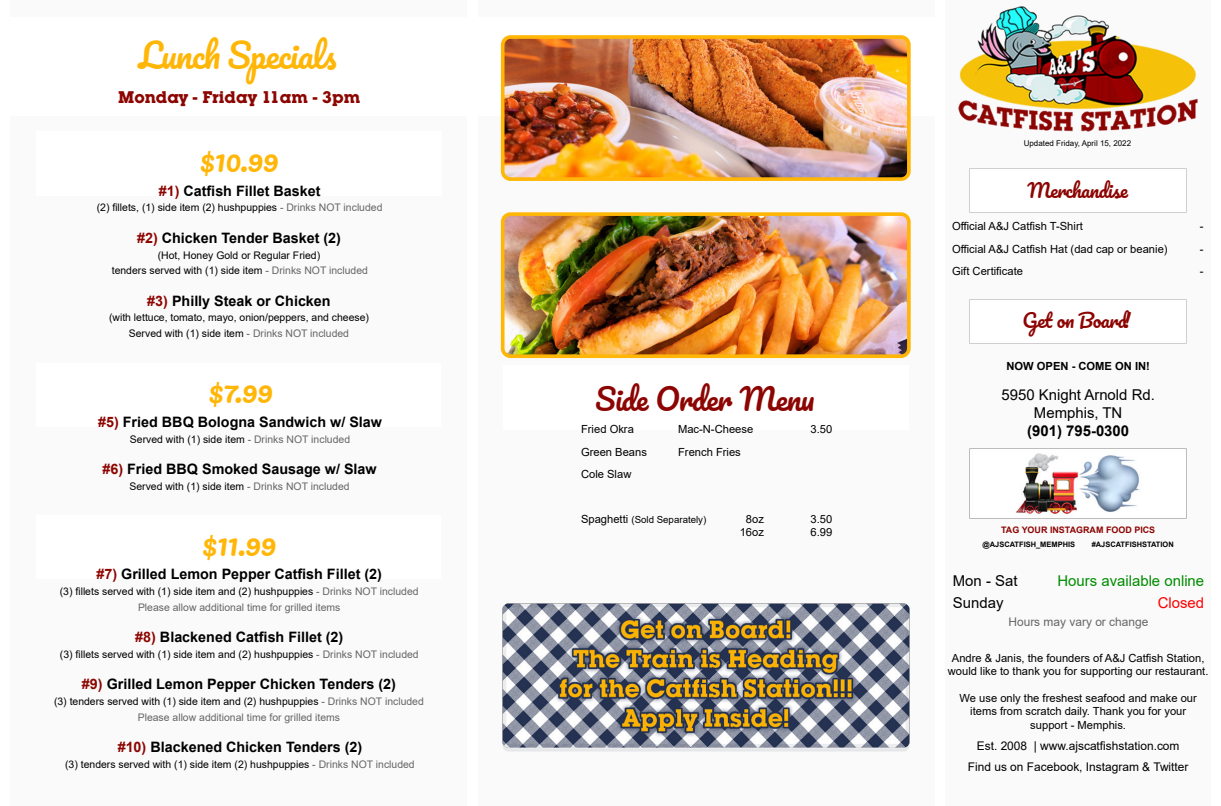
<style>
.page{position:relative;width:1221px;height:806px;background:#fff}
.page>*{position:absolute;margin:0;border:0;box-sizing:border-box;transform-origin:0 0}
.t1{font:34px "Pacifico";letter-spacing:-.025em;color:#ffb606}
.t2{font:29.75px "Pacifico";letter-spacing:-.025em;color:#ffb606}
.t3{font:29.75px "Pacifico";letter-spacing:-.025em;color:#8c0503}
.t4{font:19px "Pacifico";letter-spacing:-.025em;color:#8c0503}
.t5{font:700 16.5px "Lubalin Graph Std";color:#8c0500}
.t6{font:14.9px/17.9px "Arial";color:#000;text-align:center}
.t7{font:14.9px "Arial";color:#008c00}
.t8{font:700 14.9px "Arial";color:#000}
.t9{font:14.9px "Arial";color:#f00}
.t10{font:700 14.35px "Arial";color:#000}
.t11{font:11.95px/21.1px "Arial";color:#000;text-align:center}
.t12{font:11.95px "Arial";color:#666}
.t13{font:11.2px/13.4px "Arial";color:#000;text-align:center}
.t14{font:700 11.2px "Arial";color:#000}
.t15{font:10.45px/15.7px "Arial";color:#000;text-align:center}
.t16{font:10.45px/15.7px "Arial";color:#666;text-align:center}
.t17{font:9.7px "Arial";color:#000}
.t18{font:700 8.95px "Arial";color:#8c0503}
.t19{font:8px "Arial";color:#000}
.t20{font:700 7.45px "Arial";color:#000}
.s1{color:#8c0501}
.s2{color:#666}
.s3{color:#8c0500}
.s4{color:#000}
.s5{font-size:11.2px}
</style>
<div class="page">
<div style="left:944px;top:0;width:266px;height:806px;background:#fafafa"></div>
<div style="left:10px;top:0;width:457px;height:806px;background:#fafafa"></div>
<div style="left:478px;top:0;width:456px;height:806px;background:#fafafa"></div>
<div style="left:0;top:18px;width:944px;height:98px;background:#fff"></div>
<img style="left:958px;top:6px;width:239px;height:125px">
<img style="left:969px;top:448px;width:217px;height:70px">
<div style="left:36px;top:131px;width:405px;height:64px;background:#fff"></div>
<div style="left:36px;top:362px;width:405px;height:64px;background:#fff"></div>
<div style="left:36px;top:515px;width:405px;height:63px;background:#fff"></div>
<img style="left:502px;top:603px;width:408px;height:148px">
<div style="left:503px;top:365px;width:406px;height:64px;background:#fff"></div>
<img style="left:506px;top:217px;width:399px;height:136px">
<img style="left:506px;top:40px;width:399px;height:136px">
<div style="left:501px;top:212px;width:409px;height:146px;border:4px solid #ffb606;border-radius:8px"></div>
<div style="left:501px;top:35px;width:409px;height:146px;border:4px solid #ffb606;border-radius:8px"></div>
<h1 class="t1" style="left:139px;top:37px;width:200px">Lunch Specials</h1>
<h3 class="t5" style="left:118px;top:91px;width:243px">Monday - Friday 11am - 3pm</h3>
<h2 class="t2" style="left:200px;top:144px;width:81px">$10.99</h2>
<h3 class="t10" style="left:159px;top:185px;width:163px"><span class="s1">#1)</span> Catfish Fillet Basket</h3>
<p class="t15" style="left:97px;top:201px;width:287px">(2) fillets, (1) side item (2) hushpuppies <span class="s2">- Drinks NOT included</span></p>
<h3 class="t10" style="left:137px;top:232px;width:205px"><span class="s1">#2)</span> Chicken Tender Basket (2)</h3>
<p class="t15" style="left:112px;top:248px;width:258px">(Hot, Honey Gold or Regular Fried)<br>tenders served with (1) side item <span class="s2">- Drinks NOT included</span></p>
<h3 class="t10" style="left:147px;top:295px;width:185px"><span class="s1">#3)</span> Philly Steak or Chicken</h3>
<p class="t15" style="left:109px;top:310px;width:261px">(with lettuce, tomato, mayo, onion/peppers, and cheese)<br>Served with (1) side item <span class="s2">- Drinks NOT included</span></p>
<h2 class="t2" style="left:208px;top:375px;width:66px">$7.99</h2>
<h3 class="t10" style="left:98px;top:416px;width:285px"><span class="s1">#5)</span> Fried BBQ Bologna Sandwich w/ Slaw</h3>
<p class="t15" style="left:130px;top:432px;width:222px">Served with (1) side item <span class="s2">- Drinks NOT included</span></p>
<h3 class="t10" style="left:102px;top:463px;width:276px"><span class="s3">#6)</span> Fried BBQ Smoked Sausage w/ Slaw</h3>
<p class="t15" style="left:129px;top:479px;width:222px">Served with (1) side item <span class="s2">- Drinks NOT included</span></p>
<h2 class="t2" style="left:202px;top:528px;width:76px">$11.99</h2>
<h3 class="t10" style="left:96px;top:568px;width:287px"><span class="s3">#7)</span> Grilled Lemon Pepper Catfish Fillet (2)</h3>
<p class="t16" style="left:60px;top:584px;width:360px"><span class="s4">(3) fillets served with (1) side item and (2) hushpuppies</span> - Drinks NOT included<br>Please allow additional time for grilled items</p>
<h3 class="t10" style="left:135px;top:631px;width:210px"><span class="s3">#8)</span> Blackened Catfish Fillet (2)</h3>
<p class="t15" style="left:60px;top:647px;width:360px">(3) fillets served with (1) side item and (2) hushpuppies <span class="s2">- Drinks NOT included</span></p>
<h3 class="t10" style="left:82px;top:678px;width:315px"><span class="s3">#9)</span> Grilled Lemon Pepper Chicken Tenders (2)</h3>
<p class="t16" style="left:54px;top:694px;width:371px"><span class="s4">(3) tenders served with (1) side item and (2) hushpuppies</span> - Drinks NOT included<br>Please allow additional time for grilled items</p>
<h3 class="t10" style="left:118px;top:741px;width:246px"><span class="s3">#10)</span> Blackened Chicken Tenders (2)</h3>
<p class="t15" style="left:65px;top:757px;width:351px">(3) tenders served with (1) side item (2) hushpuppies <span class="s2">- Drinks NOT included</span></p>
<h2 class="t3" style="left:595px;top:383px;width:221px">Side Order Menu</h2>
<p class="t13" style="left:581px;top:423px;width:54px">Fried Okra</p>
<p class="t13" style="left:678px;top:423px;width:77px">Mac-N-Cheese</p>
<p class="t13" style="left:810px;top:423px;width:23px">3.50</p>
<p class="t13" style="left:581px;top:441px;width:67px;line-height:22.4px;text-align:left">Green Beans<br>Cole Slaw</p>
<p class="t13" style="left:678px;top:446px;width:64px">French Fries</p>
<p class="t17" style="left:581px;top:515px;width:127px"><span class="s5">Spaghetti</span> (Sold Separately)</p>
<p class="t13" style="left:746px;top:513px;width:20px">8oz</p>
<p class="t13" style="left:810px;top:513px;width:23px">3.50</p>
<p class="t13" style="left:739px;top:526px;width:26px">16oz</p>
<p class="t13" style="left:810px;top:526px;width:23px">6.99</p>
<p class="t19" style="left:1023px;top:140px;width:109px">Updated Friday, April 15, 2022</p>
<h3 class="t4" style="left:1027px;top:180px;width:102px">Merchandise</h3>
<p class="t13" style="left:952px;top:220px;width:132px">Official A&amp;J Catfish T-Shirt</p>
<p class="t13" style="left:1199px;top:220px;width:5px">-</p>
<p class="t13" style="left:952px;top:243px;width:217px">Official A&amp;J Catfish Hat (dad cap or beanie)</p>
<p class="t13" style="left:1199px;top:243px;width:5px">-</p>
<p class="t13" style="left:952px;top:265px;width:72px">Gift Certificate</p>
<p class="t13" style="left:1199px;top:265px;width:5px">-</p>
<h3 class="t4" style="left:1022px;top:310px;width:110px">Get on Board!</h3>
<p class="t14" style="left:1006px;top:362px;width:145px">NOW OPEN - COME ON IN!</p>
<h3 class="t6" style="left:1001px;top:387px;width:155px">5950 Knight Arnold Rd.<br>Memphis, TN</h3>
<h3 class="t8" style="left:1027px;top:425px;width:103px">(901) 795-0300</h3>
<p class="t18" style="left:1001px;top:526px;width:156px">TAG YOUR INSTAGRAM FOOD PICS</p>
<p class="t20" style="left:982px;top:541px;width:94px">@AJSCATFISH_MEMPHIS</p>
<p class="t20" style="left:1091px;top:541px;width:84px">#AJSCATFISHSTATION</p>
<h3 class="t6" style="left:952px;top:573px;width:66px">Mon - Sat</h3>
<h3 class="t7" style="left:1057px;top:575px;width:148px">Hours available online</h3>
<h3 class="t6" style="left:952px;top:595px;width:52px">Sunday</h3>
<h3 class="t9" style="left:1157px;top:597px;width:48px">Closed</h3>
<p class="t12" style="left:1008px;top:617px;width:141px">Hours may vary or change</p>
<p class="t13" style="left:948px;top:652px;width:262px">Andre &amp; Janis, the founders of A&amp;J Catfish Station, would like to thank you for supporting our restaurant.</p>
<p class="t13" style="left:959px;top:692px;width:239px">We use only the freshest seafood and make our items from scratch daily. Thank you for your support - Memphis.</p>
<p class="t11" style="left:967px;top:736px;width:222px">Est. 2008 | www.ajscatfishstation.com<br>Find us on Facebook, Instagram &amp; Twitter</p>
</div>
